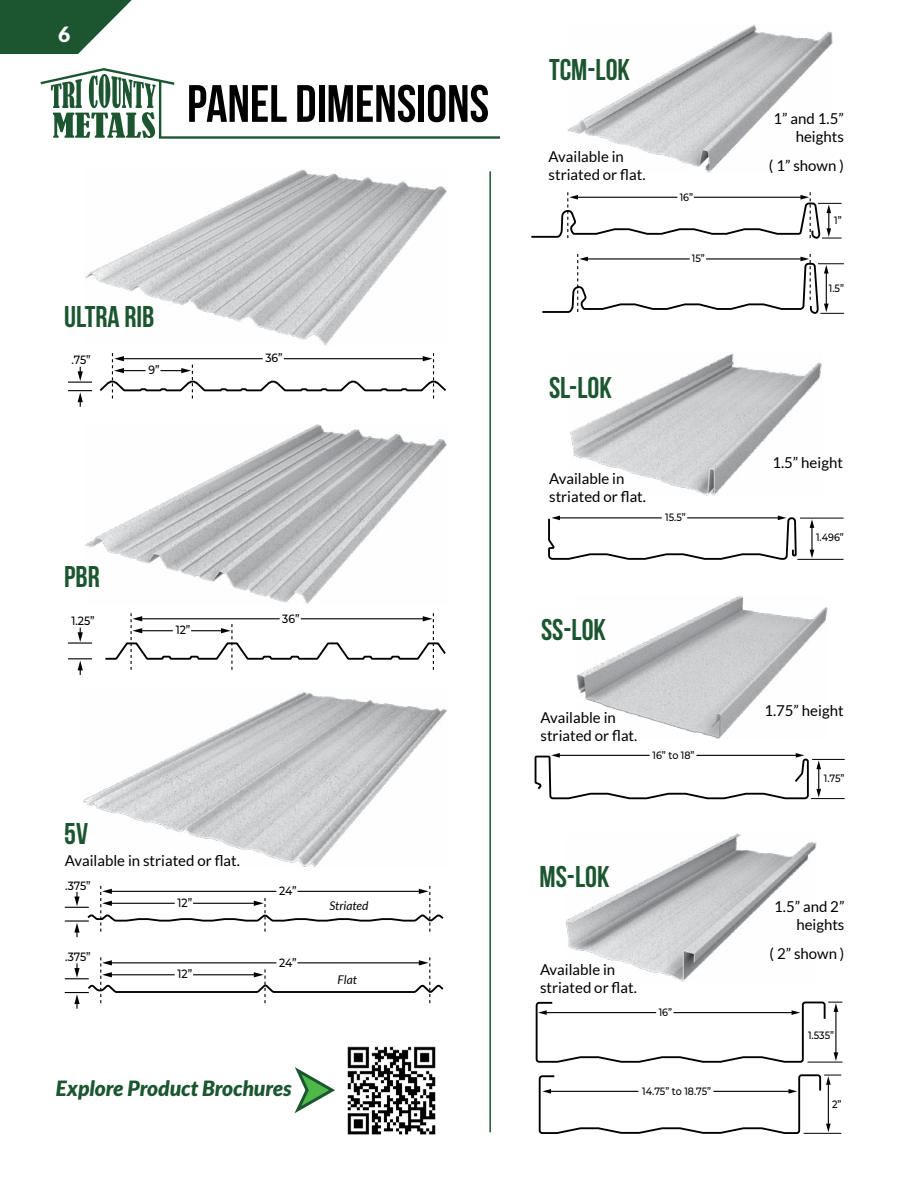
<style>
.page{position:relative;width:918px;height:1188px;background:#fff}
.page>*{position:absolute;margin:0;border:0;box-sizing:border-box;transform-origin:0 0}
.t1{font:52.5px "Bebas Neue";color:#000}
.t2{font:700 30px "Bebas Neue";color:#1b5630}
.t3{font:italic 900 21px "Lato";color:#1b5630}
.t4{font:900 21px "Lato";color:#fff}
.t5{font:15px/18px "Lato";color:#000}
.t6{font:500 12px "Montserrat";color:#000101;scale:.9 1}
.t7{font:italic 12px "Lato";color:#000}
.t8{font:500 10.65px "Montserrat";color:#000101;scale:.9 1}
</style>
<div class="page">
<img style="left:347px;top:1046px;width:89px;height:89px">
<svg style="left:294px;top:1067px;width:41px;height:47px"></svg>
<svg style="left:41px;top:68px;width:459px;height:71px"></svg>
<svg style="left:0;top:0;width:132px;height:54px"></svg>
<hr style="left:489px;top:171px;width:2px;height:961px;background:#1b5630">
<img style="left:85px;top:424px;width:362px;height:180px">
<hr style="left:68px;top:642px;width:24px;height:2px;background:#000101">
<svg style="left:78px;top:628px;width:5px;height:14px"></svg>
<svg style="left:68px;top:658px;width:24px;height:17px"></svg>
<svg style="left:105px;top:613px;width:341px;height:57px"></svg>
<img style="left:85px;top:169px;width:362px;height:177px">
<svg style="left:68px;top:367px;width:24px;height:16px"></svg>
<svg style="left:99px;top:353px;width:347px;height:46px"></svg>
<svg style="left:68px;top:390px;width:24px;height:17px"></svg>
<img style="left:83px;top:692px;width:364px;height:175px">
<svg style="left:65px;top:886px;width:379px;height:51px"></svg>
<svg style="left:65px;top:957px;width:379px;height:52px"></svg>
<img style="left:798px;top:362px;width:23px;height:40px">
<hr style="left:797px;top:559px;width:47px;height:1px;background:#000101">
<hr style="left:800px;top:518px;width:44px;height:1px;background:#000101">
<hr style="left:811px;top:526px;width:2px;height:25px;background:#000101">
<svg style="left:810px;top:519px;width:4px;height:9px"></svg>
<svg style="left:810px;top:550px;width:4px;height:8px"></svg>
<svg style="left:548px;top:353px;width:250px;height:207px"></svg>
<img style="left:568px;top:25px;width:264px;height:147px">
<svg style="left:531px;top:192px;width:311px;height:47px"></svg>
<svg style="left:542px;top:254px;width:302px;height:60px"></svg>
<img style="left:566px;top:834px;width:250px;height:148px">
<svg style="left:538px;top:1074px;width:303px;height:60px"></svg>
<svg style="left:535px;top:1001px;width:307px;height:62px"></svg>
<img style="left:576px;top:596px;width:251px;height:142px">
<hr style="left:811px;top:798px;width:34px;height:1px;background:#000101">
<hr style="left:812px;top:759px;width:33px;height:1px;background:#000101">
<svg style="left:816px;top:761px;width:5px;height:37px"></svg>
<svg style="left:534px;top:753px;width:275px;height:47px"></svg>
<h3 class="t4" style="left:58px;top:22px;width:14px">6</h3>
<h1 class="t1" style="left:187px;top:75px;width:304px">PANEL DIMENSIONS</h1>
<h2 class="t2" style="left:64px;top:301px;width:92px">ULTRA RIB</h2>
<p class="t6" style="left:148px;top:361px;width:14px">9”</p>
<p class="t6" style="left:71px;top:352px;width:23px">.75”</p>
<p class="t6" style="left:265px;top:350px;width:21px">36”</p>
<h2 class="t2" style="left:64px;top:561px;width:37px">PBR</h2>
<p class="t6" style="left:71px;top:613px;width:27px">1.25”</p>
<p class="t6" style="left:176px;top:622px;width:18px">12”</p>
<p class="t6" style="left:282px;top:610px;width:21px">36”</p>
<h2 class="t2" style="left:64px;top:817px;width:25px">5V</h2>
<p class="t5" style="left:65px;top:852px;width:177px">Available in striated or flat.</p>
<p class="t6" style="left:65px;top:877px;width:30px">.375”</p>
<p class="t6" style="left:178px;top:894px;width:18px">12”</p>
<p class="t6" style="left:65px;top:948px;width:30px">.375”</p>
<p class="t6" style="left:178px;top:966px;width:18px">12”</p>
<p class="t6" style="left:279px;top:882px;width:21px">24”</p>
<p class="t6" style="left:279px;top:954px;width:21px">24”</p>
<p class="t7" style="left:329px;top:899px;width:41px">Striated</p>
<p class="t7" style="left:338px;top:973px;width:21px">Flat</p>
<h3 class="t3" style="left:56px;top:1076px;width:237px">Explore Product Brochures</h3>
<h2 class="t2" style="left:549px;top:53px;width:83px">TCM-LOK</h2>
<p class="t5" style="left:549px;top:148px;width:98px">Available in striated or flat.</p>
<p class="t8" style="left:680px;top:189px;width:16px">16”</p>
<p class="t8" style="left:692px;top:251px;width:16px">15”</p>
<h2 class="t2" style="left:549px;top:371px;width:64px">SL-LOK</h2>
<p class="t5" style="left:549px;top:470px;width:98px">Available in striated or flat.</p>
<p class="t8" style="left:665px;top:510px;width:24px">15.5”</p>
<h2 class="t2" style="left:541px;top:613px;width:67px">SS-LOK</h2>
<p class="t5" style="left:541px;top:709px;width:98px">Available in striated or flat.</p>
<p class="t8" style="left:652px;top:747px;width:48px">16” to 18”</p>
<h2 class="t2" style="left:539px;top:860px;width:72px">MS-LOK</h2>
<p class="t5" style="left:540px;top:961px;width:98px">Available in striated or flat.</p>
<p class="t8" style="left:659px;top:1005px;width:16px">16”</p>
<p class="t8" style="left:642px;top:1083px;width:78px">14.75” to 18.75”</p>
<p class="t5" style="left:774px;top:110px;width:72px;text-align:right">1” and 1.5” heights</p>
<p class="t5" style="left:769px;top:157px;width:76px">( 1” shown )</p>
<p class="t8" style="left:834px;top:213px;width:10px">1”</p>
<p class="t8" style="left:829px;top:281px;width:18px">1.5”</p>
<p class="t5" style="left:772px;top:453px;width:72px">1.5” height</p>
<p class="t8" style="left:816px;top:530px;width:32px">1.496”</p>
<p class="t5" style="left:764px;top:702px;width:81px">1.75” height</p>
<p class="t8" style="left:824px;top:770px;width:24px">1.75”</p>
<p class="t5" style="left:774px;top:898px;width:72px;text-align:right">1.5” and 2” heights</p>
<p class="t5" style="left:770px;top:945px;width:76px">( 2” shown )</p>
<p class="t8" style="left:808px;top:1028px;width:31px">1.535”</p>
<p class="t8" style="left:832px;top:1097px;width:12px">2”</p>
</div>
